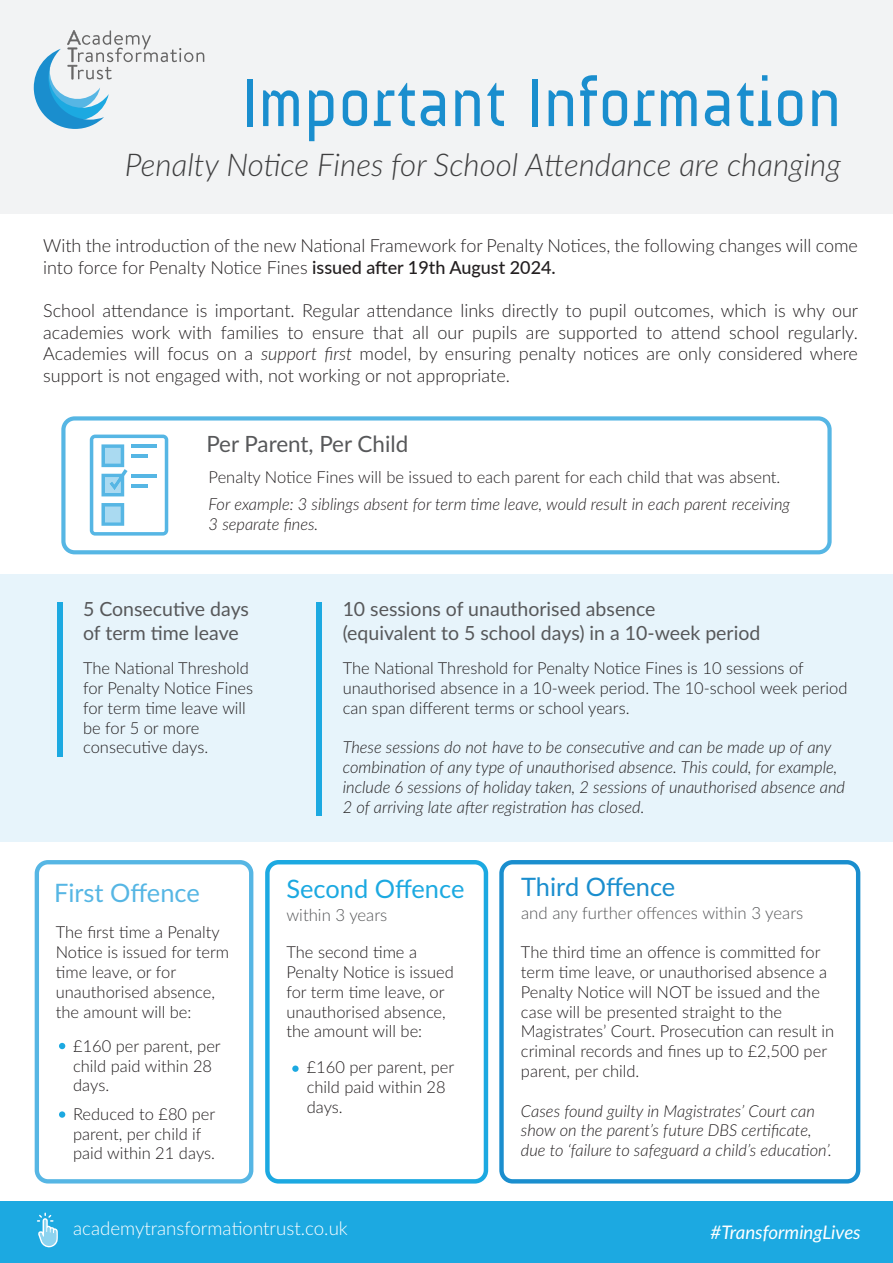
<style>
.page{position:relative;width:893px;height:1263px;background:#fff}
.page>*{position:absolute;margin:0;border:0;box-sizing:border-box;transform-origin:0 0}
.t1{font:69px "A Udimat";color:#1a8ece}
.t2{font:italic 300 31.35px "Lato";color:#3e3e3f}
.t3{font:25.35px "Lato";color:#1ca9e1}
.t4{font:25.35px "Lato";color:#56b6e4}
.t5{font:25.35px "Lato";color:#1a8ece}
.t6{font:22.35px "Lato";color:#57585a}
.t7{font:19.5px/23.4px "Lato";color:#57585a}
.t8{font:300 18.75px "Lato";color:#fff}
.t9{font:italic 18.75px "Lato";color:#fff}
.t10{font:300 18px/21.6px "Lato";color:#231f20}
.t11{font:300 16.8px "Lato";color:#57585a}
.t12{font:300 16.5px/19.8px "Lato";color:#231f20}
.t13{font:italic 300 16.5px/19.8px "Lato";color:#231f20}
.s1{font-weight:500}
.s2{font-style:italic}
</style>
<div class="page">
<div style="left:0;top:574px;width:893px;height:268px;background:#e7f4fb"></div>
<div style="left:0;top:0;width:893px;height:214px;background:#f2f3f4"></div>
<svg style="left:34px;top:30px;width:170px;height:99px"></svg>
<div style="left:0;top:1201px;width:893px;height:62px;background:#1ca9e1"></div>
<div style="left:35px;top:860px;width:218px;height:323px;border:4px solid #56b6e4;border-radius:11px"></div>
<div style="left:265px;top:860px;width:223px;height:323px;border:4px solid #1ca9e1;border-radius:11px"></div>
<div style="left:499px;top:860px;width:361px;height:323px;border:4px solid #1a8ece;border-radius:11px"></div>
<svg style="left:59px;top:1043px;width:6px;height:6px"></svg>
<div style="left:59px;top:1111px;width:6px;height:7px;background:#1ca9e1;border-radius:50%"></div>
<div style="left:292px;top:1065px;width:7px;height:7px;background:#1ca9e1;border-radius:50%"></div>
<div style="left:316px;top:602px;width:5px;height:214px;background:#1ca9e1"></div>
<div style="left:58px;top:602px;width:5px;height:154px;background:#1ca9e1"></div>
<div style="left:61px;top:416px;width:771px;height:138px;border:4px solid #56b6e4;border-radius:11px"></div>
<svg style="left:90px;top:435px;width:78px;height:101px"></svg>
<div style="left:105px;top:506px;width:16px;height:16px;background:#aadaf1"></div>
<hr style="left:131px;top:444px;width:26px;height:4px;background:#56b6e4">
<hr style="left:131px;top:454px;width:17px;height:3px;background:#56b6e4">
<hr style="left:131px;top:475px;width:26px;height:3px;background:#56b6e4">
<hr style="left:131px;top:484px;width:17px;height:4px;background:#56b6e4">
<svg style="left:37px;top:1212px;width:21px;height:35px"></svg>
<h1 class="t1" style="left:242px;top:64px;width:601px">Important Information</h1>
<h2 class="t2" style="left:125px;top:143px;width:717px">Penalty Notice Fines for School Attendance are changing</h2>
<p class="t10" style="left:43px;top:234px;width:816px">With the introduction of the new National Framework for Penalty Notices, the following changes will come into force for Penalty Notice Fines <span class="s1">issued after 19th August 2024.</span></p>
<p class="t10" style="left:43px;top:299px;width:817px;text-align:justify">School attendance is important. Regular attendance links directly to pupil outcomes, which is why our academies work with families to ensure that all our pupils are supported to attend school regularly.<br>Academies will focus on a <span class="s2">support first</span> model, by ensuring penalty notices are only considered where support is not engaged with, not working or not appropriate.</p>
<h3 class="t6" style="left:206px;top:428px;width:203px">Per Parent, Per Child</h3>
<p class="t12" style="left:209px;top:467px;width:573px">Penalty Notice Fines will be issued to each parent for each child that was absent.</p>
<p class="t13" style="left:209px;top:494px;width:583px">For example: 3 siblings absent for term time leave, would result in each parent receiving<br>3 separate fines.</p>
<p class="t7" style="left:83px;top:597px;width:167px">5 Consecutive days of term time leave</p>
<p class="t12" style="left:83px;top:658px;width:171px">The National Threshold for Penalty Notice Fines for term time leave will be for 5 or more consecutive days.</p>
<p class="t7" style="left:343px;top:597px;width:419px">10 sessions of unauthorised absence<br>(equivalent to 5 school days) in a 10-week period</p>
<p class="t12" style="left:343px;top:658px;width:506px">The National Threshold for Penalty Notice Fines is 10 sessions of unauthorised absence in a 10-week period. The 10-school week period can span different terms or school years.</p>
<p class="t13" style="left:343px;top:737px;width:504px">These sessions do not have to be consecutive and can be made up of any combination of any type of unauthorised absence. This could, for example, include 6 sessions of holiday taken, 2 sessions of unauthorised absence and 2 of arriving late after registration has closed.</p>
<h3 class="t4" style="left:54px;top:874px;width:147px">First Offence</h3>
<h3 class="t3" style="left:286px;top:871px;width:179px">Second Offence</h3>
<p class="t11" style="left:286px;top:903px;width:102px">within 3 years</p>
<h3 class="t5" style="left:521px;top:869px;width:156px">Third Offence</h3>
<p class="t11" style="left:521px;top:901px;width:284px">and any further offences within 3 years</p>
<p class="t12" style="left:56px;top:922px;width:175px">The first time a Penalty<br>Notice is issued for term time leave, or for unauthorised absence, the amount will be:</p>
<p class="t12" style="left:73px;top:1035px;width:149px">£160 per parent, per child paid within 28 days.</p>
<p class="t12" style="left:73px;top:1103px;width:144px">Reduced to £80 per parent, per child if paid within 21 days.</p>
<p class="t12" style="left:286px;top:942px;width:169px">The second time a<br>Penalty Notice is issued for term time leave, or unauthorised absence, the amount will be:</p>
<p class="t12" style="left:521px;top:942px;width:315px">The third time an offence is committed for term time leave, or unauthorised absence a Penalty Notice will NOT be issued and the case will be presented straight to the Magistrates’ Court. Prosecution can result in criminal records and fines up to £2,500 per parent, per child.</p>
<p class="t13" style="left:521px;top:1100px;width:312px">Cases found guilty in Magistrates’ Court can show on the parent’s future DBS certificate, due to ‘failure to safeguard a child’s education’.</p>
<p class="t12" style="left:307px;top:1057px;width:149px">£160 per parent, per child paid within 28 days.</p>
<p class="t8" style="left:73px;top:1215px;width:276px">academytransformationtrust.co.uk</p>
<p class="t9" style="left:710px;top:1219px;width:152px">#TransformingLives</p>
</div>
